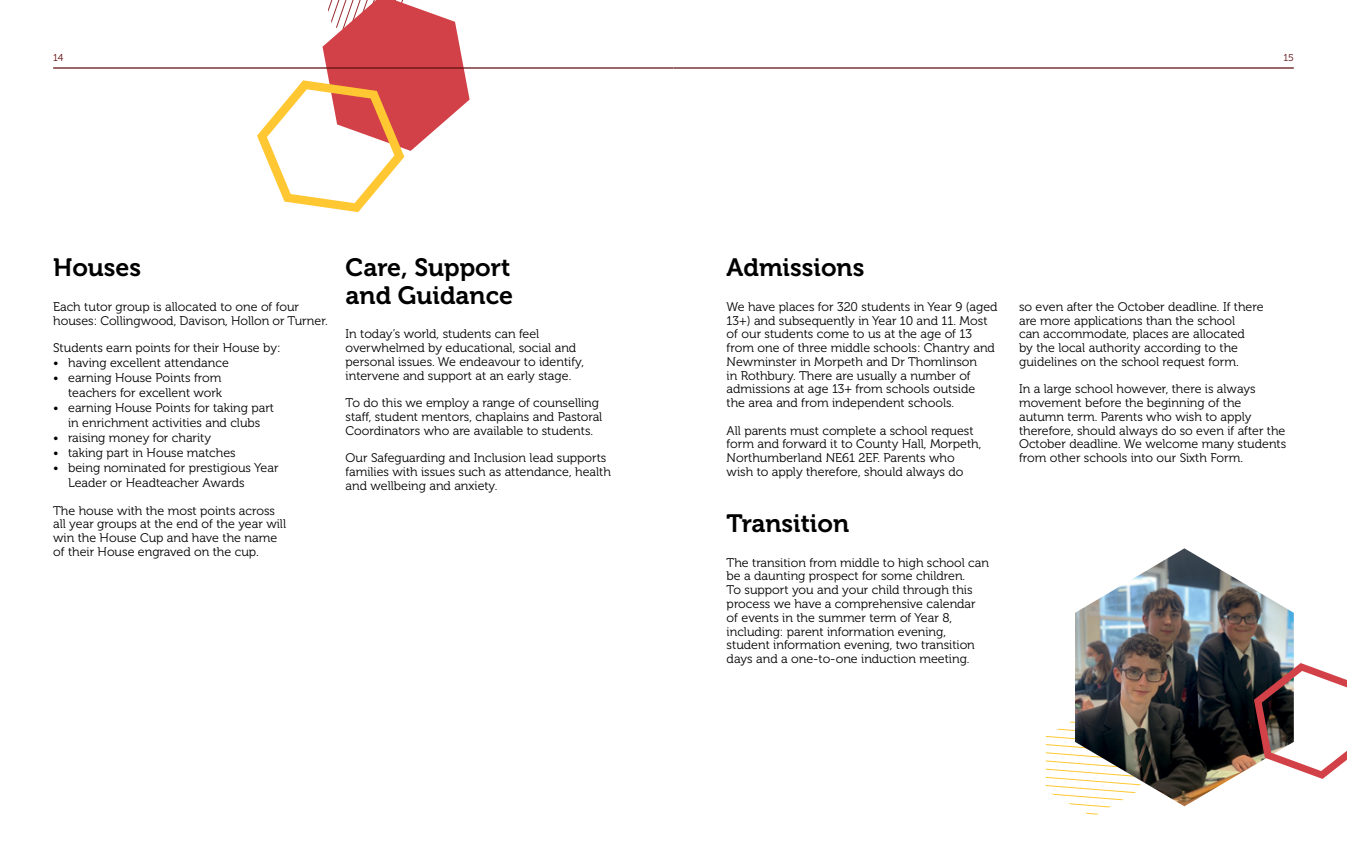
<style>
.page{position:relative;width:1347px;height:851px;background:#fff}
.page>*{position:absolute;margin:0;border:0;box-sizing:border-box;transform-origin:0 0}
.t1{font:25px/27.5px "Museo 700";color:#000}
.t2{font:12.5px/13.8px "Museo 300";color:#000}
.t3{font:10px "Museo 300";color:#600e10}
</style>
<div class="page">
<svg style="left:1045px;top:721px;width:67px;height:94px"></svg>
<img style="left:1075px;top:548px;width:218px;height:258px">
<svg style="left:1253px;top:663px;width:93px;height:115px"></svg>
<svg style="left:257px;top:0;width:212px;height:212px"></svg>
<hr style="left:673px;top:67px;width:620px;height:2px;background:#600e10">
<hr style="left:53px;top:67px;width:620px;height:2px;background:#600e10">
<p class="t3" style="left:53px;top:52px;width:12px">14</p>
<p class="t3" style="left:1283px;top:52px;width:12px">15</p>
<h1 class="t1" style="left:345px;top:254px;width:169px">Care, Support and Guidance</h1>
<p class="t2" style="left:345px;top:327px;width:240px">In today’s world, students can feel overwhelmed by educational, social and personal issues. We endeavour to identify, intervene and support at an early stage.</p>
<p class="t2" style="left:345px;top:396px;width:258px">To do this we employ a range of counselling staff, student mentors, chaplains and Pastoral<br>Coordinators who are available to students.</p>
<p class="t2" style="left:345px;top:451px;width:267px">Our Safeguarding and Inclusion lead supports families with issues such as attendance, health and wellbeing and anxiety.</p>
<h1 class="t1" style="left:53px;top:254px;width:90px">Houses</h1>
<h1 class="t1" style="left:726px;top:254px;width:139px">Admissions</h1>
<p class="t2" style="left:726px;top:300px;width:272px">We have places for 320 students in Year 9 (aged 13+) and subsequently in Year 10 and 11. Most of our students come to us at the age of 13 from one of three middle schools: Chantry and Newminster in Morpeth and Dr Thomlinson<br>in Rothbury. There are usually a number of admissions at age 13+ from schools outside<br>the area and from independent schools.</p>
<p class="t2" style="left:726px;top:423px;width:256px">All parents must complete a school request form and forward it to County Hall, Morpeth, Northumberland NE61 2EF. Parents who wish to apply therefore, should always do</p>
<p class="t2" style="left:53px;top:300px;width:276px">Each tutor group is allocated to one of four houses: Collingwood, Davison, Hollon or Turner.</p>
<p class="t2" style="left:53px;top:341px;width:229px">Students earn points for their House by:</p>
<p class="t2" style="left:53px;top:356px;width:177px">• having excellent attendance</p>
<p class="t2" style="left:53px;top:370px;width:170px;line-height:15px;text-align:right">• earning House Points from teachers for excellent work</p>
<p class="t2" style="left:53px;top:400px;width:222px;line-height:15px;text-align:center">• earning House Points for taking part in enrichment activities and clubs</p>
<p class="t2" style="left:53px;top:431px;width:159px">• raising money for charity</p>
<p class="t2" style="left:53px;top:446px;width:184px">• taking part in House matches</p>
<p class="t2" style="left:68px;top:460px;width:212px;line-height:15px;text-indent:-15px">• being nominated for prestigious Year<br>Leader or Headteacher Awards</p>
<p class="t2" style="left:53px;top:503px;width:234px">The house with the most points across all year groups at the end of the year will win the House Cup and have the name of their House engraved on the cup.</p>
<h1 class="t1" style="left:726px;top:509px;width:124px">Transition</h1>
<p class="t2" style="left:726px;top:555px;width:264px">The transition from middle to high school can be a daunting prospect for some children.<br>To support you and your child through this process we have a comprehensive calendar of events in the summer term of Year 8, including: parent information evening, student information evening, two transition days and a one-to-one induction meeting.</p>
<p class="t2" style="left:1019px;top:300px;width:246px">so even after the October deadline. If there are more applications than the school<br>can accommodate, places are allocated<br>by the local authority according to the guidelines on the school request form.</p>
<p class="t2" style="left:1019px;top:382px;width:269px">In a large school however, there is always movement before the beginning of the autumn term. Parents who wish to apply therefore, should always do so even if after the October deadline. We welcome many students from other schools into our Sixth Form.</p>
</div>
